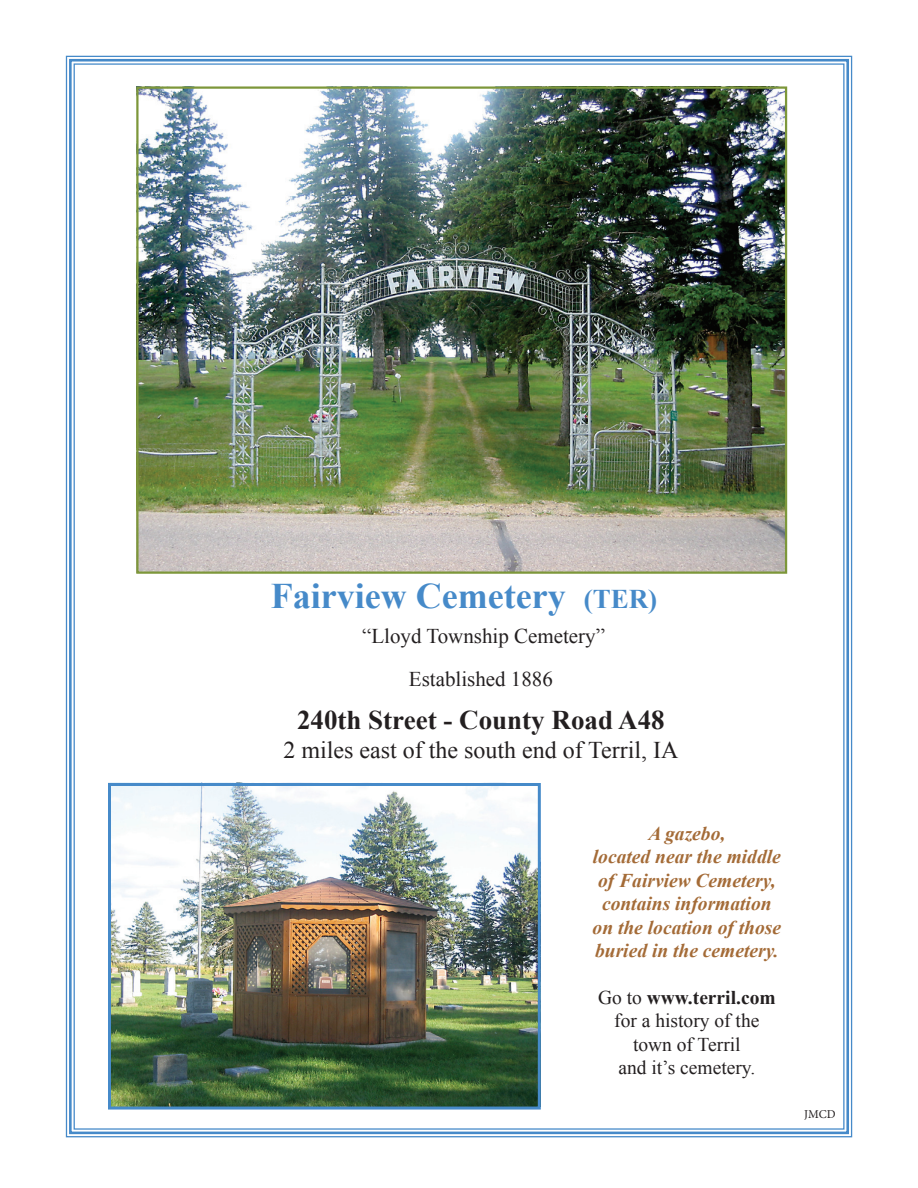
<style>
.page{position:relative;width:918px;height:1188px;background:#fff}
.page>*{position:absolute;margin:0;border:0;box-sizing:border-box;transform-origin:0 0}
.t1{font:700 36px "Times New Roman";color:#468ac9}
.t2{font:700 27px "Times New Roman";color:#231f20}
.t3{font:24px "Times New Roman";color:#231f20}
.t4{font:21px/43.2px "Times New Roman";color:#231f20;text-align:center}
.t5{font:italic 700 19.5px/23.4px "Times New Roman";color:#a46b37;text-align:center}
.t6{font:19.5px/23.4px "Times New Roman";color:#231f20;text-align:center}
.t7{font:12px "Minion Pro";color:#231f20}
.s1{font-size:27px}
.s2{font-weight:700}
</style>
<div class="page">
<img style="left:65px;top:55px;width:788px;height:1083px">
<div style="left:136px;top:86px;width:651px;height:488px;border:2px solid #7d973a"></div>
<img style="left:112px;top:787px;width:425px;height:319px">
<div style="left:108px;top:783px;width:433px;height:327px;border:3px solid #468ac9"></div>
<h1 class="t1" style="left:271px;top:571px;width:388px">Fairview Cemetery <span class="s1">(TER)</span></h1>
<p class="t4" style="left:362px;top:614px;width:245px">“Lloyd Township Cemetery”<br>Established 1886</p>
<h2 class="t2" style="left:297px;top:701px;width:369px">240th Street - County Road A48</h2>
<p class="t3" style="left:283px;top:734px;width:397px">2 miles east of the south end of Terril, IA</p>
<p class="t5" style="left:593px;top:821px;width:190px">A gazebo,<br>located near the middle of Fairview Cemetery, contains information on the location of those buried in the cemetery.</p>
<p class="t6" style="left:598px;top:985px;width:179px">Go to <span class="s2">www.terril.com </span>for a history of the town of Terril<br>and it’s cemetery.</p>
<p class="t7" style="left:804px;top:1106px;width:33px">JMCD</p>
</div>
